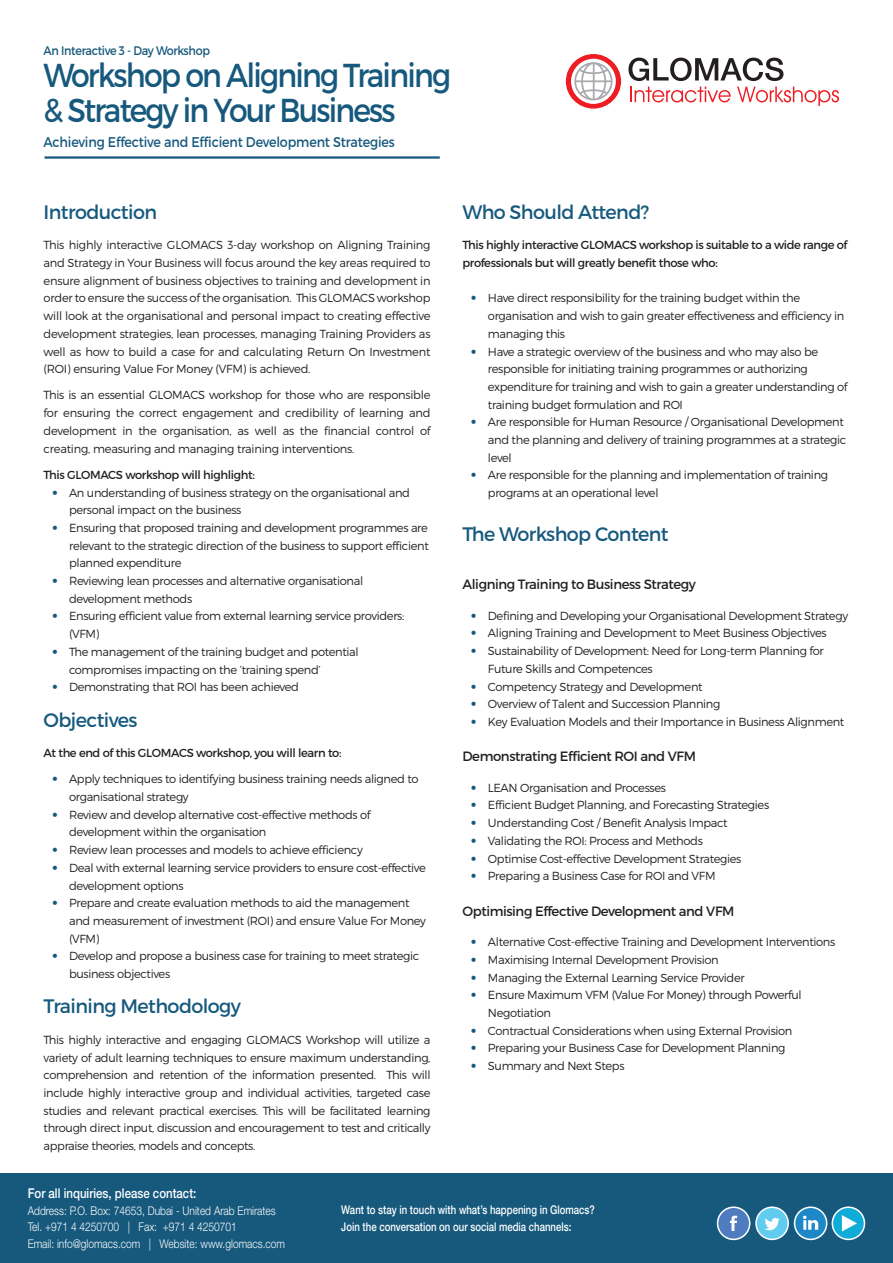
<style>
.page{position:relative;width:893px;height:1263px;background:#fff}
.page>*{position:absolute;margin:0;border:0;box-sizing:border-box;transform-origin:0 0}
.t1{font:33.15px/35.4px "Montserrat";letter-spacing:-.06em;color:#16597d;scale:.9 1}
.t2{font:19.5px "Montserrat";letter-spacing:-.03em;color:#16597d}
.t3{font:14.1px "Montserrat";letter-spacing:-.01em;color:#16597d;scale:.9 1}
.t4{font:13.5px "Montserrat";letter-spacing:-.03em;color:#231f20}
.t5{font:500 13.5px "Helvetica Neue LT Std";color:#fff;scale:.85 1}
.t6{font:12.45px "Montserrat";letter-spacing:-.03em;color:#16597d;scale:.9 1}
.t7{font:300 12px/16.5px "Helvetica Neue LT Std";color:#fff;scale:.85 1}
.t8{font:500 12px/16.5px "Helvetica Neue LT Std";color:#fff;scale:.8 1}
.t9{font:300 11.7px/17.7px "Montserrat";letter-spacing:-.03em;color:#231f20}
.t10{font:11.7px/17.7px "Montserrat";letter-spacing:-.03em;color:#231f20}
.s1{font-family:"Trade Gothic LT Std";color:#16597d}
</style>
<div class="page">
<div style="left:0;top:1174px;width:893px;height:89px;background:#16597d"></div>
<svg style="left:717px;top:1206px;width:33px;height:34px"></svg>
<div style="left:718px;top:1208px;width:31px;height:30px;background:#4e7cbf;border-radius:50%"></div>
<svg style="left:730px;top:1216px;width:7px;height:15px"></svg>
<svg style="left:794px;top:1206px;width:33px;height:34px"></svg>
<div style="left:795px;top:1208px;width:31px;height:30px;background:#1e87c8;border-radius:50%"></div>
<svg style="left:803px;top:1216px;width:15px;height:14px"></svg>
<svg style="left:755px;top:1206px;width:34px;height:34px"></svg>
<div style="left:757px;top:1208px;width:30px;height:30px;background:#60ccf0;border-radius:50%"></div>
<svg style="left:765px;top:1218px;width:15px;height:12px"></svg>
<svg style="left:832px;top:1206px;width:33px;height:34px"></svg>
<div style="left:833px;top:1208px;width:31px;height:30px;background:#0eacd7;border-radius:50%"></div>
<svg style="left:842px;top:1215px;width:15px;height:16px"></svg>
<hr style="left:45px;top:156px;width:395px;height:3px;background:#16597d">
<svg style="left:628px;top:58px;width:155px;height:23px"></svg>
<svg style="left:630px;top:87px;width:101px;height:15px"></svg>
<svg style="left:737px;top:87px;width:102px;height:19px"></svg>
<svg style="left:566px;top:54px;width:55px;height:55px"></svg>
<p class="t6" style="left:44px;top:42px;width:186px">An Interactive 3 - Day Workshop</p>
<h1 class="t1" style="left:44px;top:57px;width:454px">Workshop on Aligning Training &amp; Strategy in Your Business</h1>
<p class="t3" style="left:44px;top:133px;width:392px">Achieving Effective and Efficient Development Strategies</p>
<h2 class="t2" style="left:44px;top:200px;width:115px">Introduction</h2>
<p class="t9" style="left:44px;top:236px;width:388px;text-align:justify">This highly interactive GLOMACS 3-day workshop on Aligning Training and Strategy in Your Business will focus around the key areas required to ensure alignment of business objectives to training and development in order to ensure the success of the organisation. This GLOMACS workshop will look at the organisational and personal impact to creating effective development strategies, lean processes, managing Training Providers as well as how to build a case for and calculating Return On Investment (ROI) ensuring Value For Money (VFM) is achieved.</p>
<p class="t9" style="left:44px;top:386px;width:388px;text-align:justify">This is an essential GLOMACS workshop for those who are responsible for ensuring the correct engagement and credibility of learning and development in the organisation, as well as the financial control of creating, measuring and managing training interventions.</p>
<p class="t10" style="left:44px;top:466px;width:213px">This GLOMACS workshop will highlight:</p>
<p class="t9" style="left:69px;top:483px;width:342px;text-indent:-17px"><span class="s1">•</span> An understanding of business strategy on the organisational and personal impact on the business</p>
<p class="t9" style="left:69px;top:519px;width:361px;text-align:justify;text-indent:-17px"><span class="s1">•</span> Ensuring that proposed training and development programmes are relevant to the strategic direction of the business to support efficient planned expenditure</p>
<p class="t9" style="left:69px;top:572px;width:296px;text-indent:-17px"><span class="s1">•</span> Reviewing lean processes and alternative organisational development methods</p>
<p class="t9" style="left:69px;top:607px;width:337px;text-indent:-17px"><span class="s1">•</span> Ensuring efficient value from external learning service providers: (VFM)</p>
<p class="t9" style="left:69px;top:643px;width:291px;text-indent:-17px"><span class="s1">•</span> The management of the training budget and potential compromises impacting on the ‘training spend’</p>
<p class="t9" style="left:52px;top:678px;width:248px"><span class="s1">•</span> Demonstrating that ROI has been achieved</p>
<h2 class="t2" style="left:44px;top:708px;width:95px">Objectives</h2>
<p class="t10" style="left:44px;top:744px;width:299px">At the end of this GLOMACS workshop, you will learn to:</p>
<p class="t9" style="left:69px;top:770px;width:351px;text-indent:-17px"><span class="s1">•</span> Apply techniques to identifying business training needs aligned to organisational strategy</p>
<p class="t9" style="left:69px;top:805px;width:303px;text-indent:-17px"><span class="s1">•</span> Review and develop alternative cost-effective methods of development within the organisation</p>
<p class="t9" style="left:52px;top:841px;width:312px"><span class="s1">•</span> Review lean processes and models to achieve efficiency</p>
<p class="t9" style="left:69px;top:858px;width:358px;text-indent:-17px"><span class="s1">•</span> Deal with external learning service providers to ensure cost-effective development options</p>
<p class="t9" style="left:69px;top:894px;width:358px;text-indent:-17px"><span class="s1">•</span> Prepare and create evaluation methods to aid the management and measurement of investment (ROI) and ensure Value For Money (VFM)</p>
<p class="t9" style="left:69px;top:947px;width:352px;text-indent:-17px"><span class="s1">•</span> Develop and propose a business case for training to meet strategic business objectives</p>
<h2 class="t2" style="left:44px;top:994px;width:199px">Training Methodology</h2>
<p class="t9" style="left:44px;top:1031px;width:388px;text-align:justify">This highly interactive and engaging GLOMACS Workshop will utilize a variety of adult learning techniques to ensure maximum understanding, comprehension and retention of the information presented. This will include highly interactive group and individual activities, targeted case studies and relevant practical exercises. This will be facilitated learning through direct input, discussion and encouragement to test and critically appraise theories, models and concepts.</p>
<h2 class="t2" style="left:462px;top:200px;width:188px">Who Should Attend?</h2>
<p class="t10" style="left:462px;top:236px;width:387px">This highly interactive GLOMACS workshop is suitable to a wide range of professionals but will greatly benefit those who:</p>
<p class="t9" style="left:488px;top:289px;width:358px;text-indent:-17px"><span class="s1">•</span> Have direct responsibility for the training budget within the organisation and wish to gain greater effectiveness and efficiency in managing this</p>
<p class="t9" style="left:488px;top:342px;width:361px;text-indent:-17px"><span class="s1">•</span> Have a strategic overview of the business and who may also be responsible for initiating training programmes or authorizing expenditure for training and wish to gain a greater understanding of training budget formulation and ROI</p>
<p class="t9" style="left:488px;top:413px;width:360px;text-indent:-17px"><span class="s1">•</span> Are responsible for Human Resource / Organisational Development and the planning and delivery of training programmes at a strategic level</p>
<p class="t9" style="left:488px;top:466px;width:342px;text-indent:-17px"><span class="s1">•</span> Are responsible for the planning and implementation of training programs at an operational level</p>
<h2 class="t2" style="left:462px;top:522px;width:208px">The Workshop Content</h2>
<p class="t4" style="left:462px;top:576px;width:235px">Aligning Training to Business Strategy</p>
<p class="t9" style="left:471px;top:606px;width:379px"><span class="s1">•</span> Defining and Developing your Organisational Development Strategy</p>
<p class="t9" style="left:471px;top:624px;width:357px"><span class="s1">•</span> Aligning Training and Development to Meet Business Objectives</p>
<p class="t9" style="left:488px;top:642px;width:337px;text-indent:-17px"><span class="s1">•</span> Sustainability of Development: Need for Long-term Planning for<br>Future Skills and Competences</p>
<p class="t9" style="left:471px;top:677px;width:233px"><span class="s1">•</span> Competency Strategy and Development</p>
<p class="t9" style="left:471px;top:695px;width:251px"><span class="s1">•</span> Overview of Talent and Succession Planning</p>
<p class="t9" style="left:471px;top:713px;width:375px"><span class="s1">•</span> Key Evaluation Models and their Importance in Business Alignment</p>
<p class="t4" style="left:462px;top:748px;width:235px">Demonstrating Efficient ROI and VFM</p>
<p class="t9" style="left:471px;top:778px;width:197px"><span class="s1">•</span> LEAN Organisation and Processes</p>
<p class="t9" style="left:471px;top:796px;width:300px"><span class="s1">•</span> Efficient Budget Planning, and Forecasting Strategies</p>
<p class="t9" style="left:471px;top:814px;width:258px"><span class="s1">•</span> Understanding Cost / Benefit Analysis Impact</p>
<p class="t9" style="left:471px;top:832px;width:233px"><span class="s1">•</span> Validating the ROI: Process and Methods</p>
<p class="t9" style="left:471px;top:849px;width:272px"><span class="s1">•</span> Optimise Cost-effective Development Strategies</p>
<p class="t9" style="left:471px;top:867px;width:246px"><span class="s1">•</span> Preparing a Business Case for ROI and VFM</p>
<p class="t4" style="left:462px;top:902px;width:273px">Optimising Effective Development and VFM</p>
<p class="t9" style="left:471px;top:933px;width:366px"><span class="s1">•</span> Alternative Cost-effective Training and Development Interventions</p>
<p class="t9" style="left:471px;top:951px;width:249px"><span class="s1">•</span> Maximising Internal Development Provision</p>
<p class="t9" style="left:471px;top:968px;width:275px"><span class="s1">•</span> Managing the External Learning Service Provider</p>
<p class="t9" style="left:488px;top:986px;width:315px;text-indent:-17px"><span class="s1">•</span> Ensure Maximum VFM (Value For Money) through Powerful<br>Negotiation</p>
<p class="t9" style="left:471px;top:1021px;width:323px"><span class="s1">•</span> Contractual Considerations when using External Provision</p>
<p class="t9" style="left:471px;top:1039px;width:316px"><span class="s1">•</span> Preparing your Business Case for Development Planning</p>
<p class="t9" style="left:471px;top:1057px;width:155px"><span class="s1">•</span> Summary and Next Steps</p>
<p class="t5" style="left:28px;top:1185px;width:200px">For all inquiries, please contact:</p>
<p class="t7" style="left:28px;top:1202px;width:304px">Address: P.O. Box: 74653, Dubai - United Arab Emirates<br>Tel. +971 4 4250700 | Fax: +971 4 4250701<br>Email: info@glomacs.com | Website: www.glomacs.com</p>
<p class="t8" style="left:341px;top:1202px;width:318px">Want to stay in touch with what’s happening in Glomacs?<br>Join the conversation on our social media channels:</p>
</div>
